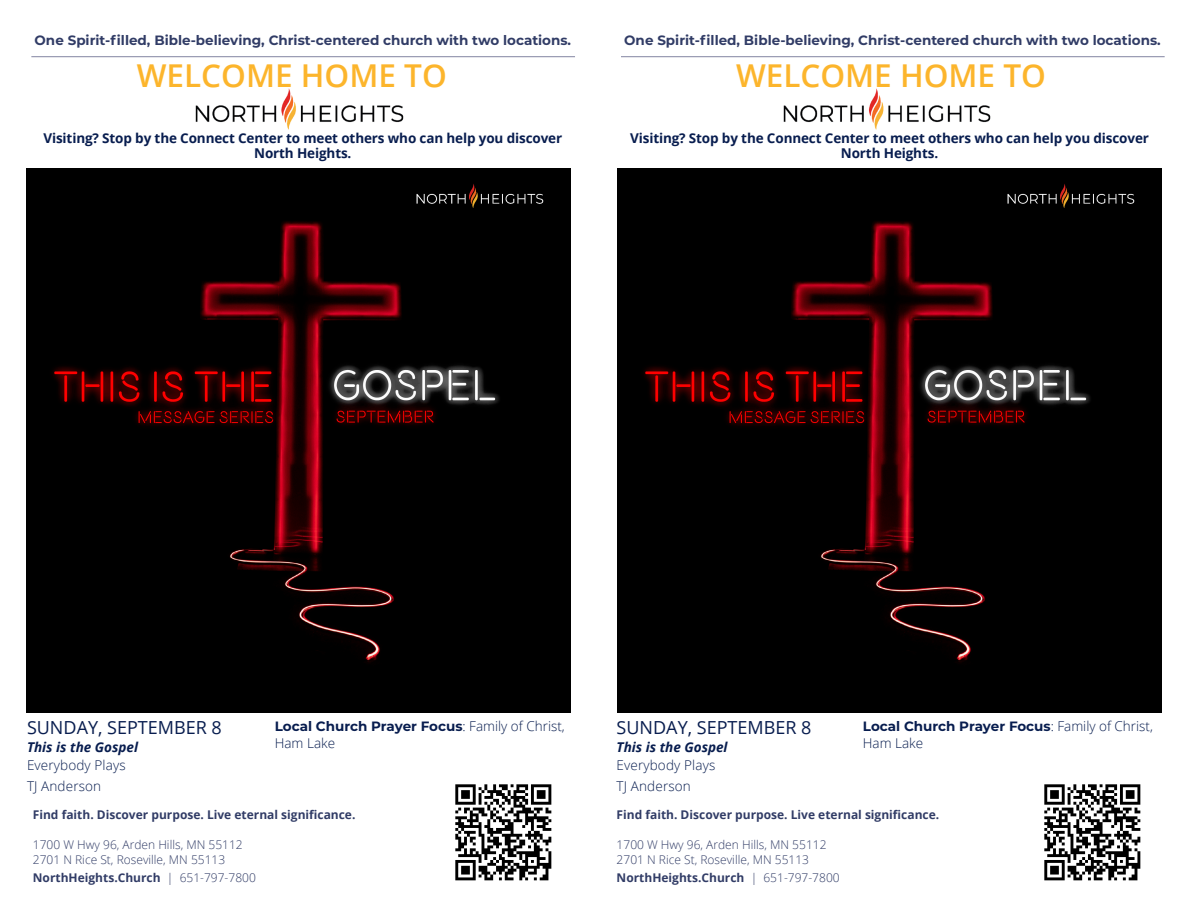
<style>
.page{position:relative;width:1188px;height:918px;background:#fff}
.page>*{position:absolute;margin:0;border:0;box-sizing:border-box;transform-origin:0 0}
.Welcome_Home_Header{font:600 31.5px "Open Sans";color:#fcb52c}
.bulletin_sections{font:18px "Open Sans";color:#081d4f}
.bulletin_body{font:700 13.5px/15px "Open Sans";letter-spacing:-.01em;color:#081d4f;text-align:center}
.t1{font:700 13.5px "Montserrat";color:#313c66}
.bulletin_body-2{font:300 13.5px/16.2px "Open Sans";letter-spacing:.01em;color:#081d4f}
.bulletin_sections-2{font:italic 700 13.5px/18px "Open Sans";color:#081d4f}
.t2{font:700 12px "Open Sans";color:#313c66}
.t3{font:300 12px "Open Sans";color:#313c66}
.s1{font-weight:300;font-style:normal}
.s2{font-family:"Montserrat";font-weight:700}
.s3{font-weight:300}
</style>
<div class="page">
<img style="left:783px;top:88px;width:208px;height:42px">
<hr style="left:621px;top:56px;width:544px;height:1px;background:#8284a2">
<img style="left:1045px;top:784px;width:96px;height:96px">
<img style="left:195px;top:88px;width:209px;height:42px">
<hr style="left:31px;top:56px;width:544px;height:1px;background:#8284a2">
<img style="left:455px;top:784px;width:96px;height:96px">
<img style="left:26px;top:168px;width:544px;height:544px">
<img style="left:618px;top:168px;width:544px;height:544px">
<p class="t1" style="left:35px;top:31px;width:538px">One Spirit-filled, Bible-believing, Christ-centered church with two locations.</p>
<p class="t1" style="left:624px;top:31px;width:538px">One Spirit-filled, Bible-believing, Christ-centered church with two locations.</p>
<p class="Welcome_Home_Header" style="left:137px;top:54px;width:311px">WELCOME HOME TO</p>
<p class="Welcome_Home_Header" style="left:736px;top:54px;width:311px">WELCOME HOME TO</p>
<p class="bulletin_body" style="left:43px;top:131px;width:520px">Visiting? Stop by the Connect Center to meet others who can help you discover<br>North Heights.</p>
<p class="bulletin_body" style="left:630px;top:130px;width:520px">Visiting? Stop by the Connect Center to meet others who can help you discover<br>North Heights.</p>
<p class="bulletin_sections" style="left:27px;top:716px;width:196px">SUNDAY, SEPTEMBER 8</p>
<p class="bulletin_sections-2" style="left:27px;top:738px;width:113px">This is the Gospel<br><span class="s1">Everybody Plays</span></p>
<p class="bulletin_body-2" style="left:27px;top:777px;width:76px">TJ Anderson</p>
<p class="bulletin_body-2" style="left:275px;top:718px;width:292px"><span class="s2">Local Church Prayer Focus</span>: Family of Christ,<br>Ham Lake</p>
<p class="t2" style="left:33px;top:806px;width:324px">Find faith. Discover purpose. Live eternal significance.</p>
<p class="t3" style="left:33px;top:837px;width:211px">1700 W Hwy 96, Arden Hills, MN 55112</p>
<p class="t3" style="left:33px;top:852px;width:194px">2701 N Rice St, Roseville, MN 55113</p>
<p class="t2" style="left:33px;top:869px;width:225px">NorthHeights.Church <span class="s3">| 651-797-7800</span></p>
<p class="bulletin_sections" style="left:617px;top:716px;width:196px">SUNDAY, SEPTEMBER 8</p>
<p class="bulletin_sections-2" style="left:617px;top:738px;width:113px">This is the Gospel<br><span class="s1">Everybody Plays</span></p>
<p class="bulletin_body-2" style="left:617px;top:777px;width:76px">TJ Anderson</p>
<p class="bulletin_body-2" style="left:863px;top:718px;width:292px"><span class="s2">Local Church Prayer Focus</span>: Family of Christ,<br>Ham Lake</p>
<p class="t2" style="left:617px;top:806px;width:324px">Find faith. Discover purpose. Live eternal significance.</p>
<p class="t3" style="left:617px;top:837px;width:211px">1700 W Hwy 96, Arden Hills, MN 55112</p>
<p class="t3" style="left:617px;top:852px;width:194px">2701 N Rice St, Roseville, MN 55113</p>
<p class="t2" style="left:617px;top:869px;width:225px">NorthHeights.Church <span class="s3">| 651-797-7800</span></p>
</div>
